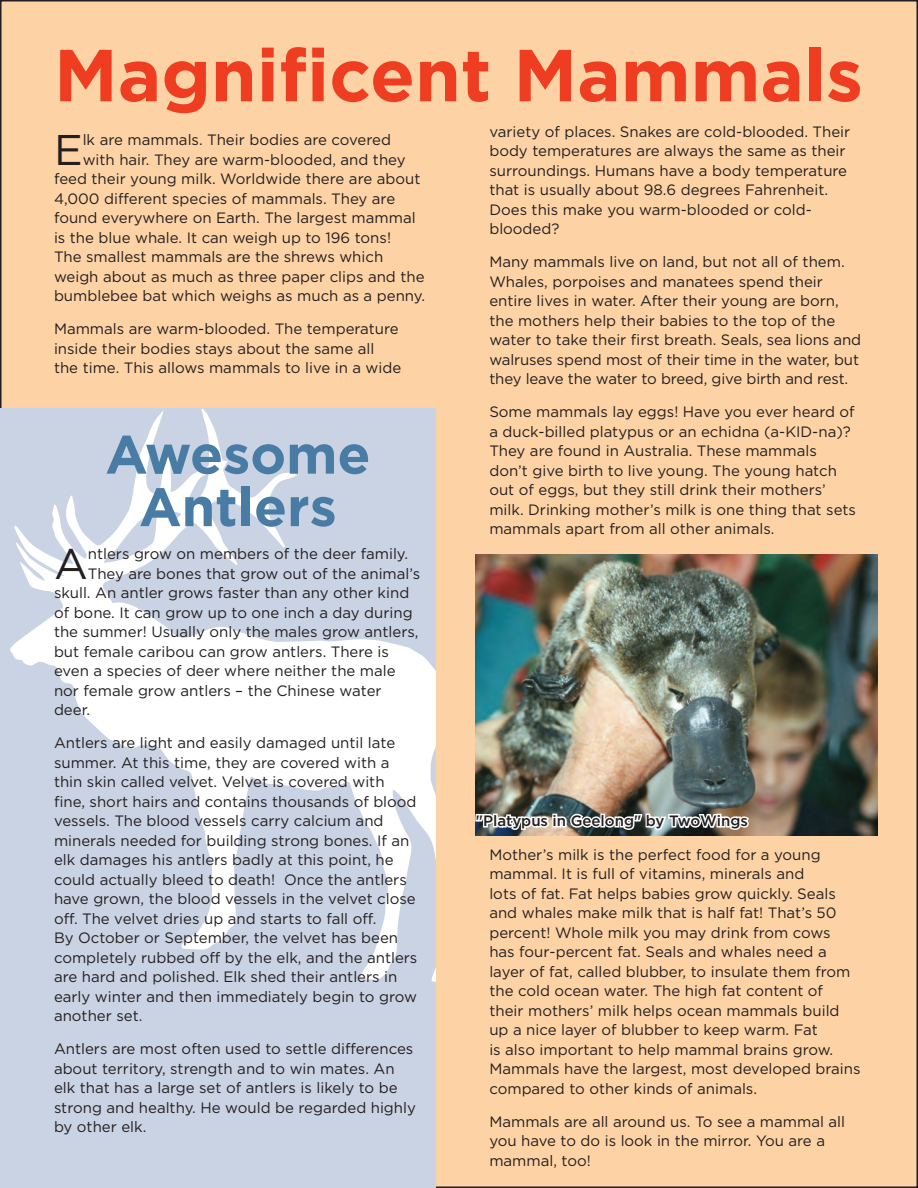
<style>
.page{position:relative;width:918px;height:1188px;background:#fff}
.page>*{position:absolute;margin:0;border:0;box-sizing:border-box;transform-origin:0 0}
.Head{font:700 73.5px "Gotham";color:#ef3d22}
.Head-2{font:700 54px/52.5px "Gotham";color:#497ca5;text-align:center}
.Drop_Cap_body{font:42.9px "Gotham";color:#231f20}
.WE_Body_Text{font:15px/19.5px "Gotham";color:#231f20}
.Drop_Cap_body-2{font:15px "Gotham";color:#231f20}
.t1{font:500 15px "Gotham";color:#231f20}
</style>
<div class="page">
<div style="left:1px;top:1px;width:916px;height:1186px;background:#fdd3a5"></div>
<div style="left:0;top:409px;width:435px;height:779px;background:#cad3e3"></div>
<svg style="left:10px;top:409px;width:425px;height:573px"></svg>
<img style="left:476px;top:554px;width:402px;height:281px">
<img style="left:475px;top:809px;width:276px;height:25px">
<p class="Head" style="left:54px;top:33px;width:811px">Magnificent Mammals</p>
<p class="Drop_Cap_body" style="left:54px;top:126px;width:30px">E</p>
<p class="Drop_Cap_body-2" style="left:83px;top:132px;width:310px">lk are mammals. Their bodies are covered</p>
<p class="WE_Body_Text" style="left:489px;top:122px;width:362px">variety of places. Snakes are cold-blooded. Their body temperatures are always the same as their surroundings. Humans have a body temperature that is usually about 98.6 degrees Fahrenheit.<br>Does this make you warm-blooded or cold&shy;blooded?</p>
<p class="WE_Body_Text" style="left:489px;top:252px;width:373px">Many mammals live on land, but not all of them.<br>Whales, porpoises and manatees spend their entire lives in water. After their young are born, the mothers help their babies to the top of the water to take their first breath. Seals, sea lions and walruses spend most of their time in the water, but they leave the water to breed, give birth and rest.</p>
<p class="WE_Body_Text" style="left:489px;top:402px;width:368px">Some mammals lay eggs! Have you ever heard of a duck-billed platypus or an echidna (a-KID-na)?<br>They are found in Australia. These mammals don’t give birth to live young. The young hatch out of eggs, but they still drink their mothers’ milk. Drinking mother’s milk is one thing that sets mammals apart from all other animals.</p>
<p class="Drop_Cap_body-2" style="left:83px;top:151px;width:324px">with hair. They are warm-blooded, and they</p>
<p class="Drop_Cap_body-2" style="left:54px;top:171px;width:368px">feed their young milk. Worldwide there are about</p>
<p class="Drop_Cap_body-2" style="left:54px;top:190px;width:343px">4,000 different species of mammals. They are</p>
<p class="Drop_Cap_body-2" style="left:54px;top:210px;width:363px">found everywhere on Earth. The largest mammal</p>
<p class="Drop_Cap_body-2" style="left:54px;top:229px;width:339px">is the blue whale. It can weigh up to 196 tons!</p>
<p class="Drop_Cap_body-2" style="left:54px;top:249px;width:331px">The smallest mammals are the shrews which</p>
<p class="Drop_Cap_body-2" style="left:54px;top:268px;width:372px">weigh about as much as three paper clips and the</p>
<p class="Drop_Cap_body-2" style="left:54px;top:288px;width:373px">bumblebee bat which weighs as much as a penny.</p>
<p class="WE_Body_Text" style="left:54px;top:319px;width:349px">Mammals are warm-blooded. The temperature inside their bodies stays about the same all the time. This allows mammals to live in a wide</p>
<p class="Head-2" style="left:105px;top:427px;width:267px">Awesome<br>Antlers</p>
<p class="Drop_Cap_body" style="left:54px;top:540px;width:35px">A</p>
<p class="Drop_Cap_body-2" style="left:88px;top:546px;width:322px">ntlers grow on members of the deer family.</p>
<p class="Drop_Cap_body-2" style="left:88px;top:565px;width:334px">They are bones that grow out of the animal’s</p>
<p class="Drop_Cap_body-2" style="left:54px;top:585px;width:357px">skull. An antler grows faster than any other kind</p>
<p class="Drop_Cap_body-2" style="left:54px;top:604px;width:360px">of bone. It can grow up to one inch a day during</p>
<p class="Drop_Cap_body-2" style="left:54px;top:624px;width:366px">the summer! Usually only the males grow antlers,</p>
<p class="Drop_Cap_body-2" style="left:54px;top:643px;width:337px">but female caribou can grow antlers. There is</p>
<p class="Drop_Cap_body-2" style="left:54px;top:663px;width:343px">even a species of deer where neither the male</p>
<p class="Drop_Cap_body-2" style="left:54px;top:682px;width:329px">nor female grow antlers – the Chinese water</p>
<p class="Drop_Cap_body-2" style="left:54px;top:702px;width:38px">deer.</p>
<p class="WE_Body_Text" style="left:54px;top:733px;width:365px">Antlers are light and easily damaged until late summer. At this time, they are covered with a thin skin called velvet. Velvet is covered with fine, short hairs and contains thousands of blood vessels. The blood vessels carry calcium and minerals needed for building strong bones. If an elk damages his antlers badly at this point, he could actually bleed to death! Once the antlers have grown, the blood vessels in the velvet close off. The velvet dries up and starts to fall off.<br>By October or September, the velvet has been completely rubbed off by the elk, and the antlers are hard and polished. Elk shed their antlers in early winter and then immediately begin to grow another set.</p>
<p class="WE_Body_Text" style="left:54px;top:1039px;width:364px">Antlers are most often used to settle differences about territory, strength and to win mates. An elk that has a large set of antlers is likely to be strong and healthy. He would be regarded highly by other elk.</p>
<p class="t1" style="left:476px;top:812px;width:274px">"Platypus in Geelong" by TwoWings</p>
<p class="WE_Body_Text" style="left:489px;top:845px;width:373px">Mother’s milk is the perfect food for a young mammal. It is full of vitamins, minerals and<br>lots of fat. Fat helps babies grow quickly. Seals and whales make milk that is half fat! That’s 50 percent! Whole milk you may drink from cows<br>has four-percent fat. Seals and whales need a layer of fat, called blubber, to insulate them from the cold ocean water. The high fat content of their mothers’ milk helps ocean mammals build up a nice layer of blubber to keep warm. Fat<br>is also important to help mammal brains grow.<br>Mammals have the largest, most developed brains compared to other kinds of animals.</p>
<p class="WE_Body_Text" style="left:489px;top:1112px;width:357px">Mammals are all around us. To see a mammal all you have to do is look in the mirror. You are a mammal, too!</p>
</div>
